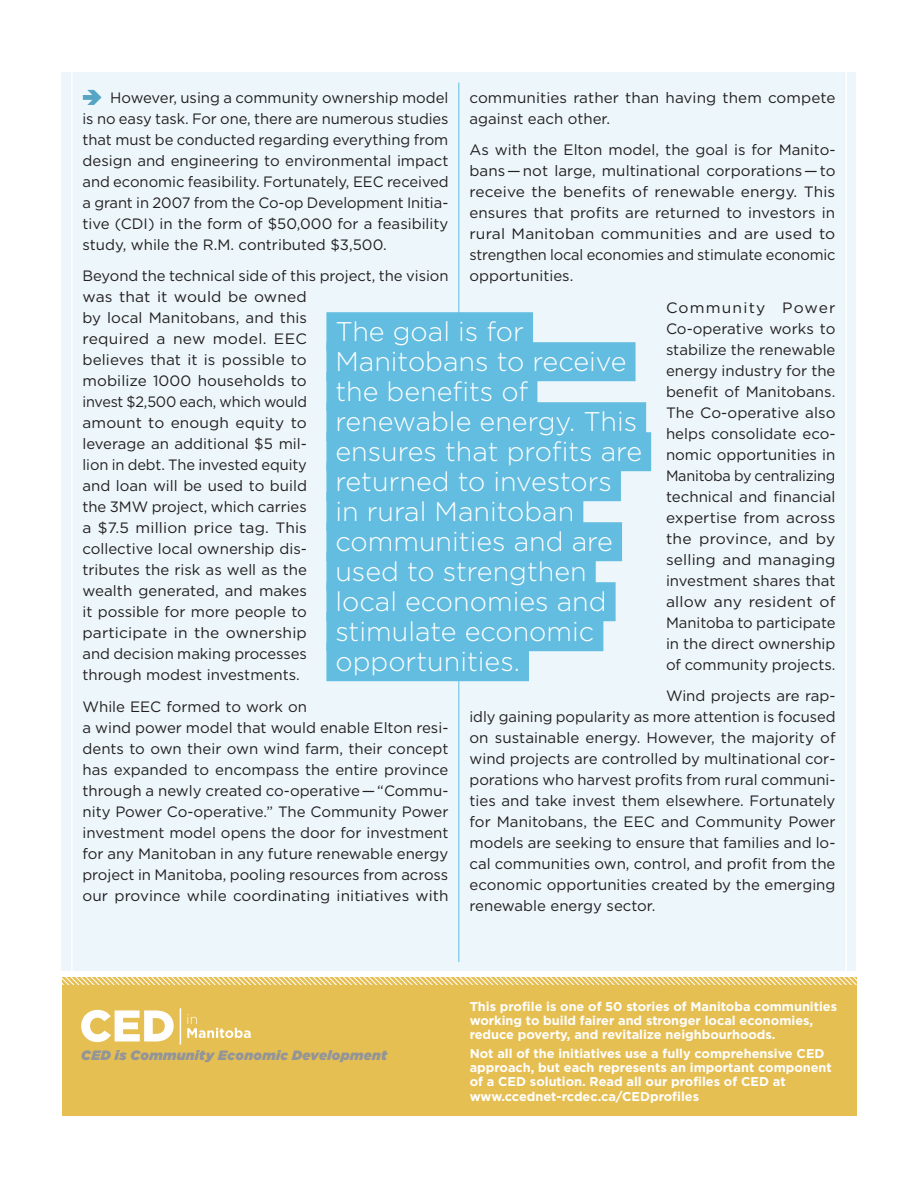
<style>
.page{position:relative;width:918px;height:1188px;background:#fff}
.page>*{position:absolute;margin:0;border:0;box-sizing:border-box;transform-origin:0 0}
.Pull_quote{font:300 27px "Gotham HTF";color:#fff}
.Body_text{font:15px/21px "Gotham HTF";color:#231f20;text-align:justify}
.Body_text-2{font:15px/21px "Gotham HTF";color:#231f20;text-align:justify;scale:1.04 1}
.t1{font:italic 900 13.5px "Gotham HTF";letter-spacing:.025em;color:#939598}
.t2{font:700 12.75px/14.2px "Gotham HTF";color:#fff}
</style>
<div class="page">
<div style="left:62px;top:72px;width:794px;height:898px;background:#edf7fb"></div>
<hr style="left:458px;top:82px;width:1px;height:880px;background:#62bde0">
<div style="left:326px;top:312px;width:207px;height:39px;background:#62bde0"></div>
<div style="left:326px;top:342px;width:310px;height:39px;background:#62bde0"></div>
<div style="left:326px;top:372px;width:211px;height:39px;background:#62bde0"></div>
<div style="left:326px;top:402px;width:320px;height:39px;background:#62bde0"></div>
<div style="left:326px;top:432px;width:325px;height:39px;background:#62bde0"></div>
<div style="left:326px;top:462px;width:295px;height:39px;background:#62bde0"></div>
<div style="left:326px;top:492px;width:257px;height:39px;background:#62bde0"></div>
<div style="left:326px;top:522px;width:296px;height:39px;background:#62bde0"></div>
<div style="left:326px;top:552px;width:270px;height:39px;background:#62bde0"></div>
<div style="left:326px;top:582px;width:290px;height:39px;background:#62bde0"></div>
<div style="left:326px;top:612px;width:277px;height:39px;background:#62bde0"></div>
<div style="left:326px;top:642px;width:203px;height:39px;background:#62bde0"></div>
<hr style="left:845px;top:30px;width:2px;height:1086px;background:#fff">
<hr style="left:71px;top:30px;width:2px;height:1084px;background:#fff">
<svg style="left:83px;top:90px;width:19px;height:15px"></svg>
<div style="left:62px;top:977px;width:795px;height:139px;background:#e6bf53"></div>
<svg style="left:62px;top:977px;width:795px;height:8px"></svg>
<svg style="left:81px;top:1010px;width:93px;height:32px"></svg>
<hr style="left:180px;top:1008px;width:1px;height:37px;background:#fff">
<svg style="left:187px;top:1014px;width:64px;height:24px"></svg>
<p class="Body_text" style="left:82px;top:87px;width:368px;text-indent:28px">However, using a community ownership model is no easy task. For one, there are numerous studies that must be conducted regarding everything from design and engineering to environmental impact and economic feasibility. Fortunately, EEC received a grant in 2007 from the Co-op Development Initia&shy;tive (CDI) in the form of $50,000 for a feasibility study, while the R.M. contributed $3,500.</p>
<p class="Body_text" style="left:82px;top:265px;width:368px;text-align:left">Beyond the technical side of this project, the vision was that it would be owned<br>by local Manitobans, and this<br>required a new model. EEC<br>believes that it is possible to<br>mobilize 1000 households to<br>invest $2,500 each, which would<br>amount to enough equity to<br>leverage an additional $5 mil-<br>lion in debt. The invested equity<br>and loan will be used to build<br>the 3MW project, which carries<br>a $7.5 million price tag. This<br>collective local ownership dis-<br>tributes the risk as well as the<br>wealth generated, and makes<br>it possible for more people to<br>participate in the ownership<br>and decision making processes<br>through modest investments.</p>
<p class="Body_text" style="left:82px;top:696px;width:368px;text-align:left">While EEC formed to work on<br>a wind power model that would enable Elton resi&shy;dents to own their own wind farm, their concept has expanded to encompass the entire province through a newly created co-operative—“Commu&shy;nity Power Co-operative.” The Community Power investment model opens the door for investment for any Manitoban in any future renewable energy project in Manitoba, pooling resources from across our province while coordinating initiatives with</p>
<p class="Body_text" style="left:470px;top:87px;width:367px">communities rather than having them compete against each other.</p>
<p class="Body_text" style="left:470px;top:139px;width:368px">As with the Elton model, the goal is for Manito&shy;bans—not large, multinational corporations—to receive the benefits of renewable energy. This ensures that profits are returned to investors in rural Manitoban communities and are used to strengthen local economies and stimulate economic opportunities.</p>
<p class="Body_text-2" style="left:666px;top:297px;width:165px">Community Power Co-operative works to stabilize the renewable energy industry for the benefit of Manitobans.<br>The Co-operative also helps consolidate eco&shy;nomic opportunities in Manitoba by centralizing technical and financial expertise from across the province, and by selling and managing investment shares that allow any resident of Manitoba to participate in the direct ownership of community projects.</p>
<p class="Body_text" style="left:470px;top:685px;width:368px;text-indent:196px">Wind projects are rap&shy;idly gaining popularity as more attention is focused on sustainable energy. However, the majority of wind projects are controlled by multinational cor&shy;porations who harvest profits from rural communi&shy;ties and take invest them elsewhere. Fortunately for Manitobans, the EEC and Community Power models are seeking to ensure that families and lo&shy;cal communities own, control, and profit from the economic opportunities created by the emerging renewable energy sector.</p>
<p class="Pull_quote" style="left:335px;top:316px;width:190px">The goal is for</p>
<p class="Pull_quote" style="left:335px;top:346px;width:293px">Manitobans to receive</p>
<p class="Pull_quote" style="left:335px;top:376px;width:194px">the benefits of</p>
<p class="Pull_quote" style="left:335px;top:406px;width:303px">renewable energy. This</p>
<p class="Pull_quote" style="left:335px;top:436px;width:308px">ensures that profits are</p>
<p class="Pull_quote" style="left:335px;top:466px;width:278px">returned to investors</p>
<p class="Pull_quote" style="left:335px;top:496px;width:240px">in rural Manitoban</p>
<p class="Pull_quote" style="left:335px;top:526px;width:279px">communities and are</p>
<p class="Pull_quote" style="left:335px;top:556px;width:253px">used to strengthen</p>
<p class="Pull_quote" style="left:335px;top:586px;width:273px">local economies and</p>
<p class="Pull_quote" style="left:335px;top:616px;width:260px">stimulate economic</p>
<p class="Pull_quote" style="left:335px;top:646px;width:186px">opportunities.</p>
<p class="t1" style="left:81px;top:1047px;width:308px">CED is Community Economic Development</p>
<p class="t2" style="left:470px;top:999px;width:369px">This profile is one of 50 stories of Manitoba communities working to build fairer and stronger local economies, reduce poverty, and revitalize neighbourhoods.</p>
<p class="t2" style="left:470px;top:1046px;width:364px">Not all of the initiatives use a fully comprehensive CED approach, but each represents an important component of a CED solution. Read all our profiles of CED at www.ccednet-rcdec.ca/CEDprofiles</p>
</div>
